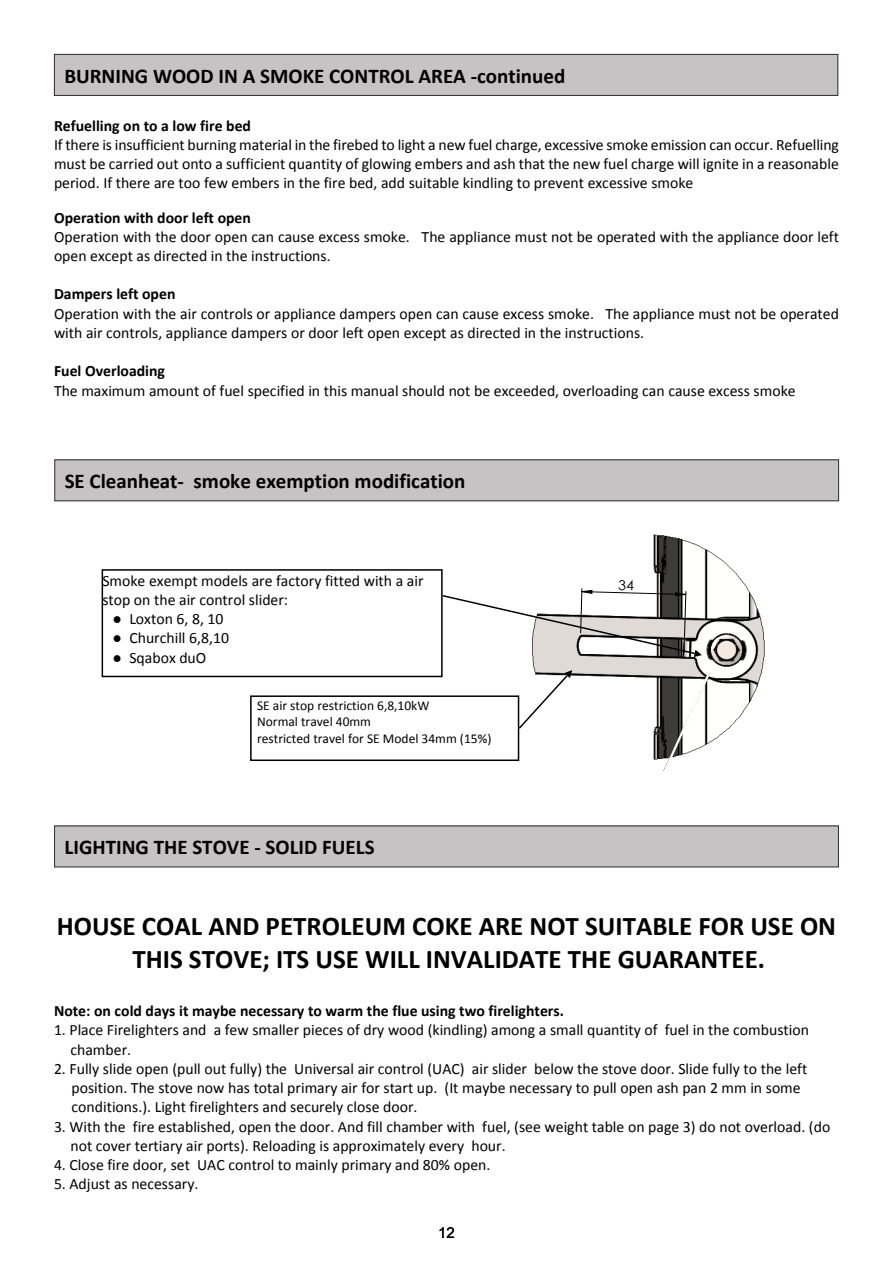
<style>
.page{position:relative;width:893px;height:1263px;background:#fff}
.page>*{position:absolute;margin:0;border:0;box-sizing:border-box;transform-origin:0 0}
.t1{font:700 27px/33px "Calibri";color:#000;text-align:center}
.t2{font:700 21px "Calibri";color:#000}
.t3{font:15.75px/19.2px "Calibri";color:#000}
.t4{font:700 15.75px "Calibri";color:#000}
.t5{font:15px "Arial";color:#000}
.t6{font:13.65px "Century Gothic";color:#000;scale:1.04 1}
.t7{font:13.5px/16.5px "Calibri";color:#000}
.t8{font:8.25px "Century Gothic";color:#000;scale:1.04 1}
.s1{font-family:"Times New Roman"}
</style>
<div class="page">
<div style="left:55px;top:460px;width:784px;height:41px;background:#c5c3c3"></div>
<div style="left:54px;top:459px;width:785px;height:42px;border:1px solid #2c2b2a"></div>
<img style="left:714px;top:554px;width:50px;height:186px">
<hr style="left:512px;top:1259px;width:129px;height:1px;background:#000">
<hr style="left:641px;top:1244px;width:123px;height:1px;background:#400040">
<hr style="left:641px;top:1156px;width:123px;height:1px;background:#400040">
<hr style="left:512px;top:1262px;width:252px;height:1px;background:#400040">
<hr style="left:641px;top:1220px;width:123px;height:1px;background:#400040">
<hr style="left:512px;top:517px;width:252px;height:1px;background:#400040">
<hr style="left:773px;top:517px;width:1px;height:253px;background:#000">
<hr style="left:799px;top:517px;width:1px;height:253px;background:#000">
<hr style="left:892px;top:517px;width:1px;height:253px;background:#000">
<div style="left:250px;top:695px;width:269px;height:66px;border:2px solid #000"></div>
<div style="left:102px;top:569px;width:341px;height:108px;border:2px solid #000"></div>
<div style="left:55px;top:826px;width:783px;height:41px;background:#c5c3c3"></div>
<div style="left:54px;top:54px;width:784px;height:41px;background:#c5c3c3"></div>
<div style="left:54px;top:54px;width:784px;height:42px;border:1px solid #2c2b2a"></div>
<svg style="left:441px;top:517px;width:273px;height:254px"></svg>
<h2 class="t2" style="left:64px;top:67px;width:502px">BURNING WOOD IN A SMOKE CONTROL AREA -continued</h2>
<p class="t4" style="left:54px;top:119px;width:199px">Refuelling on to a low fire bed</p>
<p class="t3" style="left:54px;top:136px;width:786px;text-align:justify">If there is insufficient burning material in the firebed to light a new fuel charge, excessive smoke emission can occur. Refuelling must be carried out onto a sufficient quantity of glowing embers and ash that the new fuel charge will ignite in a reasonable period. If there are too few embers in the fire bed, add suitable kindling to prevent excessive smoke</p>
<p class="t4" style="left:54px;top:211px;width:198px">Operation with door left open</p>
<p class="t3" style="left:54px;top:228px;width:786px">Operation with the door open can cause excess smoke. The appliance must not be operated with the appliance door left open except as directed in the instructions.</p>
<p class="t4" style="left:54px;top:288px;width:123px">Dampers left open</p>
<p class="t3" style="left:54px;top:305px;width:786px">Operation with the air controls or appliance dampers open can cause excess smoke. The appliance must not be operated with air controls, appliance dampers or door left open except as directed in the instructions.</p>
<p class="t4" style="left:54px;top:365px;width:112px">Fuel Overloading</p>
<p class="t3" style="left:54px;top:382px;width:743px">The maximum amount of fuel specified in this manual should not be exceeded, overloading can cause excess smoke</p>
<h2 class="t2" style="left:65px;top:472px;width:402px">SE Cleanheat- smoke exemption modification</h2>
<p class="t8" style="left:45px;top:483px;width:65px">Drsnost povrchu</p>
<p class="t8" style="left:166px;top:483px;width:66px">Note/poznámky</p>
<p class="t3" style="left:102px;top:572px;width:323px">Smoke exempt models are factory fitted with a air stop on the air control slider:</p>
<p class="t3" style="left:112px;top:611px;width:113px"><span class="s1">●</span> Loxton 6, 8, 10</p>
<p class="t3" style="left:112px;top:630px;width:118px"><span class="s1">●</span> Churchill 6,8,10</p>
<p class="t3" style="left:112px;top:649px;width:95px"><span class="s1">●</span> Sqabox duO</p>
<p class="t6" style="left:361px;top:691px;width:17px">20</p>
<p class="t7" style="left:257px;top:698px;width:236px">SE air stop restriction 6,8,10kW<br>Normal travel 40mm<br>restricted travel for SE Model 34mm (15%)</p>
<h2 class="t2" style="left:65px;top:838px;width:312px">LIGHTING THE STOVE - SOLID FUELS</h2>
<p class="t6" style="left:180px;top:847px;width:9px">8</p>
<p class="t6" style="left:296px;top:849px;width:9px">8</p>
<p class="t6" style="left:86px;top:847px;width:17px">23</p>
<p class="t6" style="left:141px;top:849px;width:17px">25</p>
<p class="t6" style="left:215px;top:847px;width:17px">26</p>
<p class="t6" style="left:356px;top:849px;width:9px">6</p>
<h1 class="t1" style="left:57px;top:912px;width:781px">HOUSE COAL AND PETROLEUM COKE ARE NOT SUITABLE FOR USE ON<br>THIS STOVE; ITS USE WILL INVALIDATE THE GUARANTEE.</h1>
<p class="t4" style="left:54px;top:1004px;width:512px">Note: on cold days it maybe necessary to warm the flue using two firelighters.</p>
<p class="t3" style="left:70px;top:1022px;width:740px;text-indent:-16px">1. Place Firelighters and a few smaller pieces of dry wood (kindling) among a small quantity of fuel in the combustion chamber.</p>
<p class="t3" style="left:72px;top:1060px;width:737px;text-indent:-18px">2. Fully slide open (pull out fully) the Universal air control (UAC) air slider below the stove door. Slide fully to the left position. The stove now has total primary air for start up. (It maybe necessary to pull open ash pan 2 mm in some conditions.). Light firelighters and securely close door.</p>
<p class="t3" style="left:70px;top:1118px;width:761px;text-indent:-16px">3. With the fire established, open the door. And fill chamber with fuel, (see weight table on page 3) do not overload. (do not cover tertiary air ports). Reloading is approximately every hour.</p>
<p class="t3" style="left:54px;top:1156px;width:438px">4. Close fire door, set UAC control to mainly primary and 80% open.</p>
<p class="t3" style="left:54px;top:1176px;width:146px">5. Adjust as necessary.</p>
<p class="t8" style="left:782px;top:919px;width:11px">25</p>
<p class="t6" style="left:484px;top:947px;width:17px">16</p>
<p class="t6" style="left:329px;top:998px;width:13px">C</p>
<p class="t6" style="left:120px;top:1000px;width:9px">3</p>
<p class="t6" style="left:116px;top:1043px;width:17px">18</p>
<p class="t6" style="left:239px;top:1058px;width:12px">A</p>
<p class="t6" style="left:116px;top:1080px;width:17px">14</p>
<p class="t5" style="left:438px;top:1227px;width:18px">12</p>
</div>
